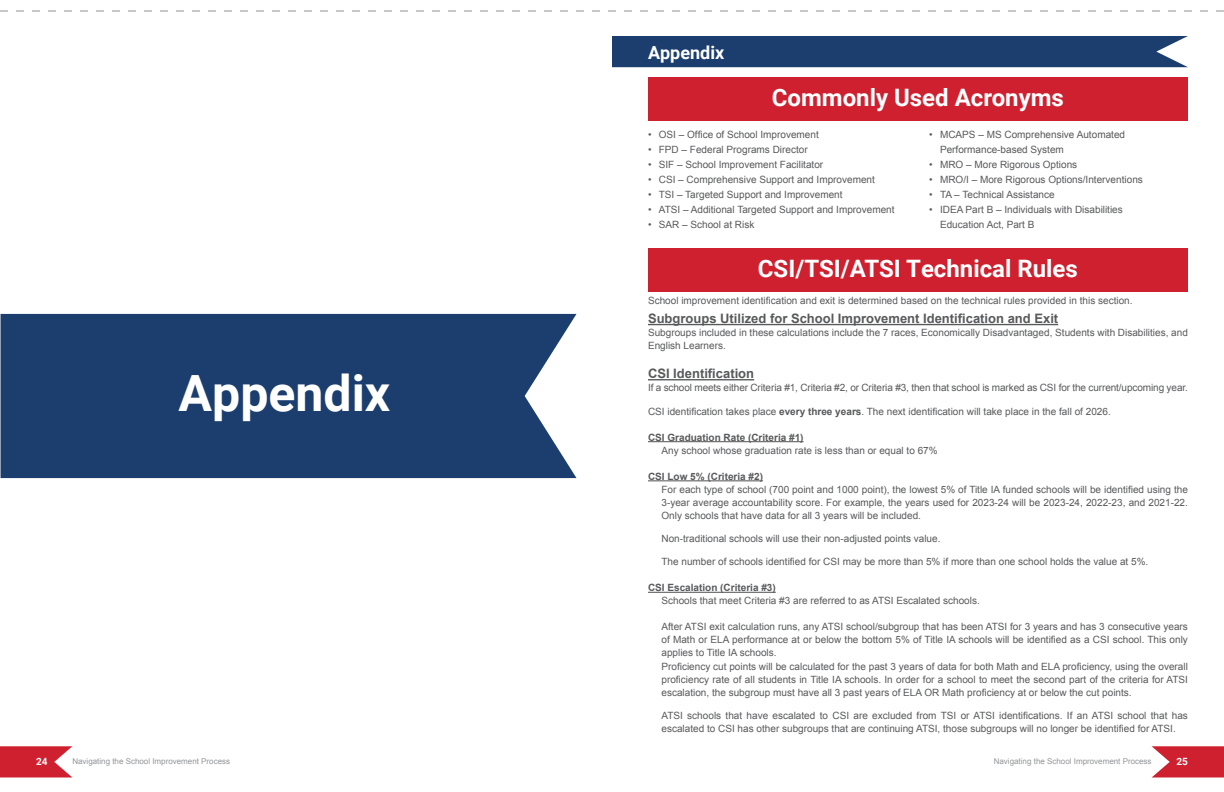
<style>
.page{position:relative;width:1224px;height:792px;background:#fff}
.page>*{position:absolute;margin:0;border:0;box-sizing:border-box;transform-origin:0 0}
.t1{font:700 50px "Roboto";color:#fff}
.t2{font:700 24px "Roboto";color:#fff}
.t3{font:700 18px "Roboto";color:#fff}
.t4{font:700 13px "Arial";color:#58595b}
.t5{font:10px/13.1px "Arial";color:#58595b}
.t6{font:700 10px "Arial";color:#58595b}
.t7{font:700 10px "Roboto";color:#fff}
.t8{font:8px "Arial";color:#939598}
.s1{font-weight:700}
</style>
<div class="page">
<svg style="left:0;top:746px;width:72px;height:32px;background:#d53f4c"></svg>
<svg style="left:1152px;top:746px;width:72px;height:32px;background:#d53f4c"></svg>
<svg style="left:0;top:10px;width:1224px;height:2px"></svg>
<div style="left:1px;top:314px;width:576px;height:164px;background:#1b3e6f"></div>
<div style="left:612px;top:36px;width:576px;height:31px;background:#1b3e6f"></div>
<hr style="left:648px;top:324px;width:410px;height:1px;background:#58595b">
<hr style="left:648px;top:379px;width:106px;height:1px;background:#58595b">
<hr style="left:648px;top:441px;width:156px;height:1px;background:#58595b">
<hr style="left:648px;top:480px;width:115px;height:1px;background:#58595b">
<hr style="left:648px;top:592px;width:128px;height:1px;background:#58595b">
<div style="left:648px;top:248px;width:540px;height:43px;background:#cf202f"></div>
<div style="left:648px;top:77px;width:540px;height:43px;background:#cf202f"></div>
<h3 class="t3" style="left:648px;top:40px;width:78px">Appendix</h3>
<h2 class="t2" style="left:772px;top:81px;width:294px">Commonly Used Acronyms</h2>
<p class="t5" style="left:648px;top:128px;width:172px">• OSI – Office of School Improvement</p>
<p class="t5" style="left:648px;top:143px;width:161px">• FPD – Federal Programs Director</p>
<p class="t5" style="left:648px;top:158px;width:177px">• SIF – School Improvement Facilitator</p>
<p class="t5" style="left:648px;top:173px;width:228px">• CSI – Comprehensive Support and Improvement</p>
<p class="t5" style="left:648px;top:188px;width:196px">• TSI – Targeted Support and Improvement</p>
<p class="t5" style="left:648px;top:203px;width:248px">• ATSI – Additional Targeted Support and Improvement</p>
<p class="t5" style="left:648px;top:218px;width:108px">• SAR – School at Risk</p>
<p class="t5" style="left:940px;top:127px;width:187px;line-height:15px;text-indent:-11px">• MCAPS – MS Comprehensive Automated<br>Performance-based System</p>
<p class="t5" style="left:929px;top:158px;width:150px">• MRO – More Rigorous Options</p>
<p class="t5" style="left:929px;top:173px;width:215px">• MRO/I – More Rigorous Options/Interventions</p>
<p class="t5" style="left:929px;top:188px;width:127px">• TA – Technical Assistance</p>
<p class="t5" style="left:940px;top:202px;width:184px;line-height:15px;text-indent:-11px">• IDEA Part B – Individuals with Disabilities<br>Education Act, Part B</p>
<h2 class="t2" style="left:758px;top:252px;width:321px">CSI/TSI/ATSI Technical Rules</h2>
<h1 class="t1" style="left:179px;top:358px;width:213px">Appendix</h1>
<p class="t5" style="left:648px;top:294px;width:486px">School improvement identification and exit is determined based on the technical rules provided in this section.</p>
<h3 class="t4" style="left:648px;top:310px;width:412px">Subgroups Utilized for School Improvement Identification and Exit</h3>
<p class="t5" style="left:648px;top:326px;width:541px">Subgroups included in these calculations include the 7 races, Economically Disadvantaged, Students with Disabilities, and<br>English Learners.</p>
<h3 class="t4" style="left:648px;top:365px;width:108px">CSI Identification</h3>
<p class="t5" style="left:648px;top:381px;width:541px">If a school meets either Criteria #1, Criteria #2, or Criteria #3, then that school is marked as CSI for the current/upcoming year.</p>
<p class="t5" style="left:648px;top:405px;width:464px">CSI identification takes place <span class="s1">every three years</span>. The next identification will take place in the fall of 2026.</p>
<p class="t6" style="left:648px;top:431px;width:157px">CSI Graduation Rate (Criteria #1)</p>
<p class="t5" style="left:662px;top:444px;width:278px">Any school whose graduation rate is less than or equal to 67%</p>
<p class="t6" style="left:648px;top:470px;width:117px">CSI Low 5% (Criteria #2)</p>
<p class="t5" style="left:662px;top:483px;width:528px;text-align:justify">For each type of school (700 point and 1000 point), the lowest 5% of Title IA funded schools will be identified using the 3-year average accountability score. For example, the years used for 2023-24 will be 2023-24, 2022-23, and 2021-22.<br>Only schools that have data for all 3 years will be included.</p>
<p class="t5" style="left:662px;top:532px;width:280px">Non-traditional schools will use their non-adjusted points value.</p>
<p class="t5" style="left:662px;top:555px;width:488px">The number of schools identified for CSI may be more than 5% if more than one school holds the value at 5%.</p>
<p class="t6" style="left:648px;top:581px;width:129px">CSI Escalation (Criteria #3)</p>
<p class="t5" style="left:662px;top:594px;width:320px">Schools that meet Criteria #3 are referred to as ATSI Escalated schools.</p>
<p class="t5" style="left:662px;top:620px;width:528px">After ATSI exit calculation runs, any ATSI school/subgroup that has been ATSI for 3 years and has 3 consecutive years of Math or ELA performance at or below the bottom 5% of Title IA schools will be identified as a CSI school. This only applies to Title IA schools.<br>Proficiency cut points will be calculated for the past 3 years of data for both Math and ELA proficiency, using the overall proficiency rate of all students in Title IA schools. In order for a school to meet the second part of the criteria for ATSI escalation, the subgroup must have all 3 past years of ELA OR Math proficiency at or below the cut points.</p>
<p class="t5" style="left:662px;top:709px;width:528px">ATSI schools that have escalated to CSI are excluded from TSI or ATSI identifications. If an ATSI school that has escalated to CSI has other subgroups that are continuing ATSI, those subgroups will no longer be identified for ATSI.</p>
<p class="t7" style="left:36px;top:754px;width:13px">24</p>
<p class="t8" style="left:72px;top:756px;width:159px">Navigating the School Improvement Process</p>
<p class="t8" style="left:994px;top:756px;width:159px">Navigating the School Improvement Process</p>
<p class="t7" style="left:1177px;top:754px;width:13px">25</p>
</div>
